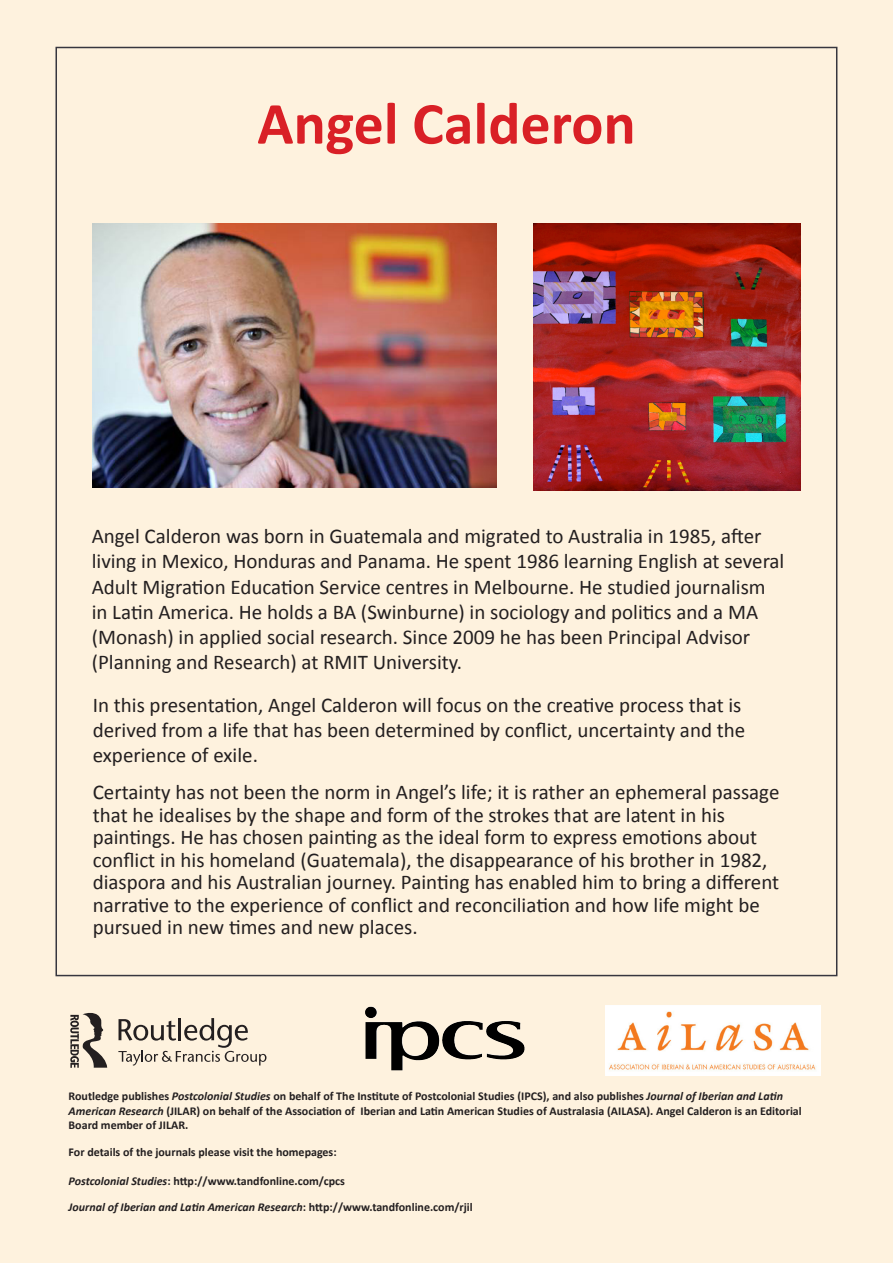
<style>
.page{position:relative;width:893px;height:1263px;background:#fef2de}
.page>*{position:absolute;margin:0;border:0;box-sizing:border-box;transform-origin:0 0}
.t1{font:700 60px "Calibri";color:#d92026}
.t2{font:21px/25.2px "Calibri";color:#231f20}
.t3{font:700 12px/14.4px "Calibri";color:#231f20}
.t4{font:italic 700 12px "Calibri";color:#231f20}
.s1{font-style:italic}
.s2{font-style:normal}
</style>
<div class="page">
<img style="left:533px;top:223px;width:267px;height:268px">
<img style="left:93px;top:223px;width:404px;height:265px">
<svg style="left:118px;top:1018px;width:148px;height:47px"></svg>
<svg style="left:70px;top:1013px;width:37px;height:55px"></svg>
<img style="left:365px;top:1006px;width:139px;height:16px">
<img style="left:606px;top:1005px;width:215px;height:71px">
<p class="t1" style="left:257px;top:85px;width:380px">Angel Calderon</p>
<p class="t2" style="left:92px;top:524px;width:694px">Angel Calderon was born in Guatemala and migrated to Australia in 1985, after living in Mexico, Honduras and Panama. He spent 1986 learning English at several Adult Migration Education Service centres in Melbourne. He studied journalism in Latin America. He holds a BA (Swinburne) in sociology and politics and a MA (Monash) in applied social research. Since 2009 he has been Principal Advisor (Planning and Research) at RMIT University.</p>
<p class="t2" style="left:93px;top:692px;width:654px">In this presentation, Angel Calderon will focus on the creative process that is derived from a life that has been determined by conflict, uncertainty and the experience of exile.</p>
<p class="t2" style="left:93px;top:781px;width:688px;line-height:22.5px">Certainty has not been the norm in Angel’s life; it is rather an ephemeral passage that he idealises by the shape and form of the strokes that are latent in his paintings. He has chosen painting as the ideal form to express emotions about conflict in his homeland (Guatemala), the disappearance of his brother in 1982, diaspora and his Australian journey. Painting has enabled him to bring a different narrative to the experience of conflict and reconciliation and how life might be pursued in new times and new places.</p>
<p class="t3" style="left:69px;top:1089px;width:735px">Routledge publishes <span class="s1">Postcolonial Studies</span> on behalf of The Institute of Postcolonial Studies (IPCS), and also publishes <span class="s1">Journal of Iberian and Latin<br>American Research</span> (JILAR) on behalf of the Association of Iberian and Latin American Studies of Australasia (AILASA). Angel Calderon is an Editorial<br>Board member of JILAR.</p>
<p class="t3" style="left:69px;top:1145px;width:270px">For details of the journals please visit the homepages:</p>
<p class="t3" style="left:69px;top:1174px;width:278px"><span class="s1">Postcolonial Studies</span>: http://www.tandfonline.com/cpcs</p>
<p class="t4" style="left:69px;top:1200px;width:406px">Journal of Iberian and Latin American Research<span class="s2">: http://www.tandfonline.com/rjil</span></p>
</div>
